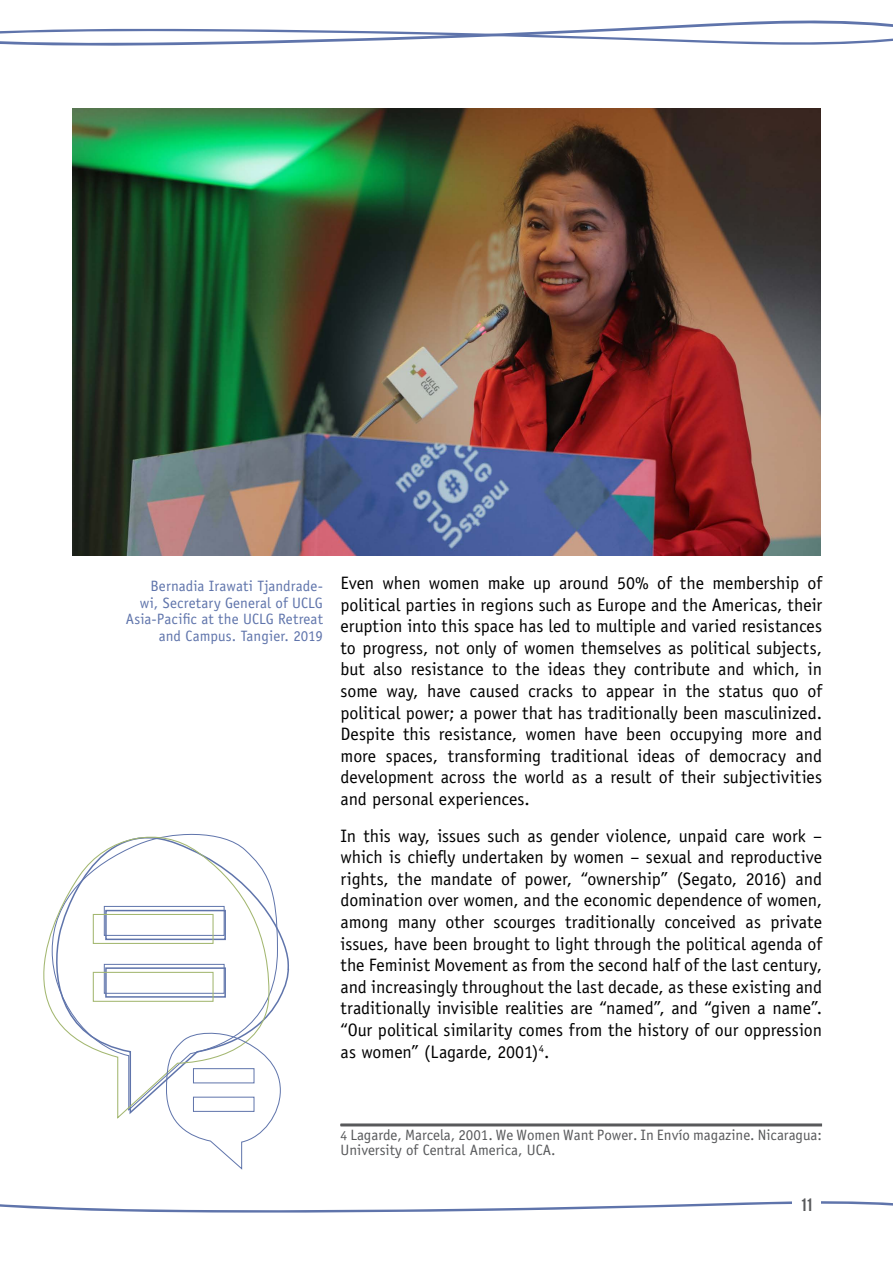
<style>
.page{position:relative;width:893px;height:1263px;background:#fff}
.page>*{position:absolute;margin:0;border:0;box-sizing:border-box;transform-origin:0 0}
.t1{font:18px/21.6px "Officina Sans LT";letter-spacing:-.005em;color:#000;text-align:justify}
.t2{font:700 18px "Bebas Neue";color:#58595b}
.t3{font:15px/16.5px "Officina Sans LT";letter-spacing:.005em;color:#5f74ab;text-align:right}
.t4{font:15px/15px "Officina Sans LT";color:#58595b}
.s1{font-size:13.5px}
</style>
<div class="page">
<svg style="left:0;top:20px;width:893px;height:26px"></svg>
<svg style="left:270px;top:884px;width:20px;height:130px"></svg>
<svg style="left:43px;top:833px;width:227px;height:197px"></svg>
<svg style="left:0;top:1030px;width:893px;height:183px"></svg>
<img style="left:72px;top:108px;width:749px;height:447px">
<p class="t3" style="left:126px;top:578px;width:199px">Bernadia Irawati Tjandrade-<br>wi, Secretary General of UCLG<br>Asia-Pacific at the UCLG Retreat and Campus. Tangier. 2019</p>
<p class="t1" style="left:341px;top:572px;width:483px">Even when women make up around 50% of the membership of political parties in regions such as Europe and the Americas, their eruption into this space has led to multiple and varied resistances to progress, not only of women themselves as political subjects, but also resistance to the ideas they contribute and which, in some way, have caused cracks to appear in the status quo of political power; a power that has traditionally been masculinized.<br>Despite this resistance, women have been occupying more and more spaces, transforming traditional ideas of democracy and development across the world as a result of their subjectivities and personal experiences.</p>
<p class="t1" style="left:341px;top:825px;width:483px">In this way, issues such as gender violence, unpaid care work – which is chiefly undertaken by women – sexual and reproductive rights, the mandate of power, “ownership” (Segato, 2016) and domination over women, and the economic dependence of women, among many other scourges traditionally conceived as private issues, have been brought to light through the political agenda of the Feminist Movement as from the second half of the last century, and increasingly throughout the last decade, as these existing and traditionally invisible realities are “named”, and “given a name”. “Our political similarity comes from the history of our oppression as women” (Lagarde, 2001)<sup>4</sup>.</p>
<p class="t4" style="left:340px;top:1127px;width:483px"><span class="s1">4</span> Lagarde, Marcela, 2001. We Women Want Power. In Envío magazine. Nicaragua:<br>University of Central America, UCA.</p>
<p class="t2" style="left:800px;top:1195px;width:15px">11</p>
</div>
